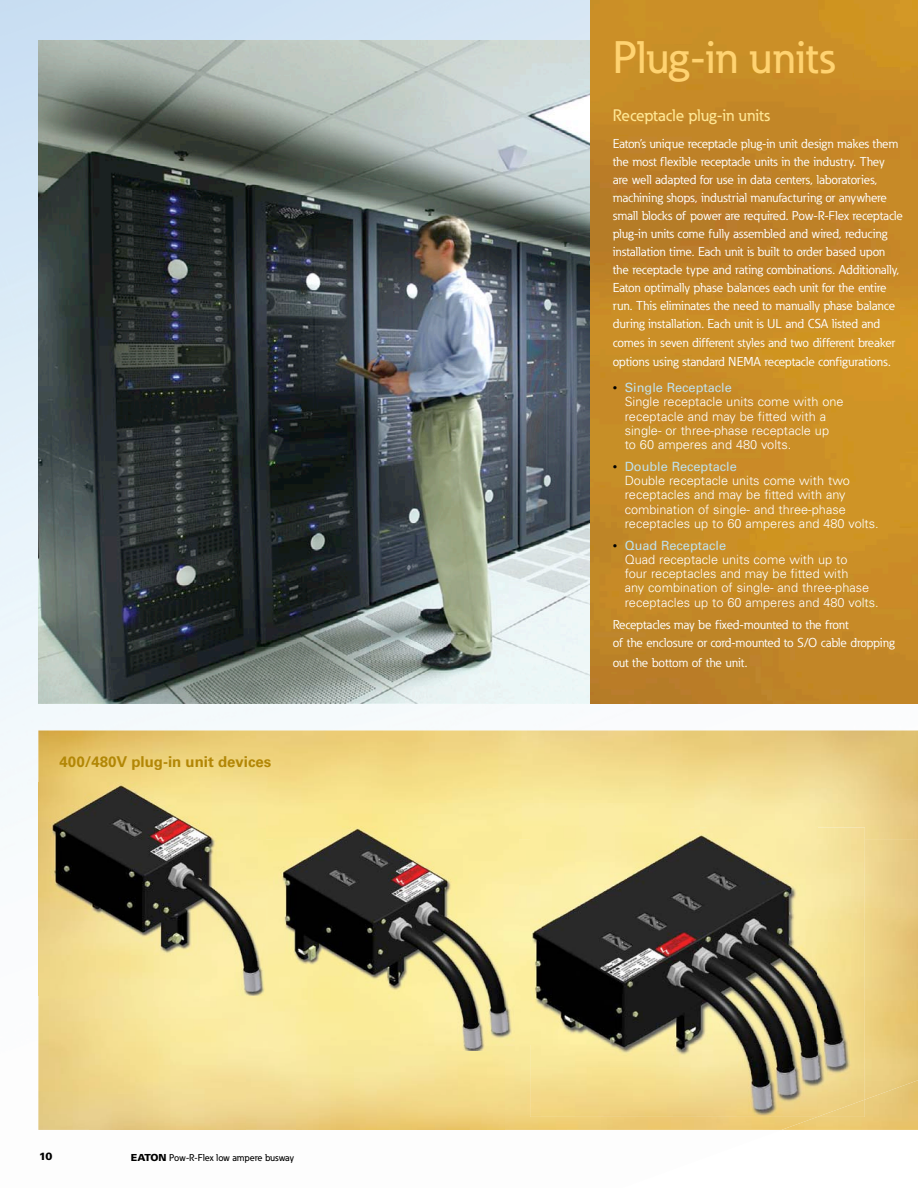
<style>
.page{position:relative;width:918px;height:1188px;background:#fff}
.page>*{position:absolute;margin:0;border:0;box-sizing:border-box;transform-origin:0 0}
.t1{font:500 45px "Eaton";color:#ffd371}
.t2{font:500 16.5px "Eaton";color:#ffe794}
.t3{font:700 15px "Univers LT Std";color:#b28706}
.t4{font:12.75px/18px "Eaton";color:#fff}
.t5{font:300 12.75px/14.2px "Univers LT Std";color:#fff}
.t6{font:12.75px/18px "Eaton";letter-spacing:-.02em;color:#fff}
.t7{font:900 10.5px "Univers LT Std";color:#000}
.t8{font:500 9.75px "Eaton";letter-spacing:-.01em;color:#000}
.s1{font-family:"Univers LT Std";font-weight:900}
.s2{font-size:9px;color:#000}
.s3{font-weight:400;color:#c0e1ec}
</style>
<div class="page">
<div style="left:0;top:105px;width:184px;height:625px;background:#d3e6f6"></div>
<div style="left:186px;top:0;width:169px;height:40px;background:#cfe3f4"></div>
<img style="left:0;top:260px;width:171px;height:470px">
<img style="left:0;top:415px;width:115px;height:315px">
<div style="left:0;top:569px;width:59px;height:161px;background:#eef7fc"></div>
<div style="left:184px;top:703px;width:139px;height:27px;background:#f4fafc"></div>
<img style="left:323px;top:703px;width:130px;height:1px">
<img style="left:38px;top:40px;width:552px;height:663px">
<img style="left:590px;top:0;width:328px;height:704px">
<img style="left:815px;top:1118px;width:103px;height:12px">
<img style="left:38px;top:730px;width:880px;height:73px">
<img style="left:38px;top:996px;width:52px;height:134px">
<img style="left:505px;top:839px;width:51px;height:291px">
<img style="left:815px;top:839px;width:103px;height:279px">
<img style="left:297px;top:1050px;width:208px;height:80px">
<div style="left:556px;top:1117px;width:259px;height:13px;background:#edca74"></div>
<img style="left:273px;top:827px;width:245px;height:223px">
<img style="left:38px;top:782px;width:228px;height:214px">
<img style="left:530px;top:827px;width:335px;height:290px">
<p class="t3" style="left:59px;top:753px;width:214px">400/480V plug-in unit devices</p>
<p class="t7" style="left:39px;top:1150px;width:15px">10</p>
<p class="t8" style="left:131px;top:1151px;width:165px"><span class="s1">EATON</span> Pow-R-Flex low ampere busway</p>
<h1 class="t1" style="left:613px;top:30px;width:224px">Plug-in units</h1>
<p class="t2" style="left:613px;top:106px;width:159px">Receptacle plug-in units</p>
<p class="t4" style="left:613px;top:135px;width:292px">Eaton’s unique receptacle plug-in unit design makes them the most flexible receptacle units in the industry. They are well adapted for use in data centers, laboratories, machining shops, industrial manufacturing or anywhere small blocks of power are required. Pow-R-Flex receptacle plug-in units come fully assembled and wired, reducing installation time. Each unit is built to order based upon the receptacle type and rating combinations. Additionally, Eaton optimally phase balances each unit for the entire run. This eliminates the need to manually phase balance during installation. Each unit is UL and CSA listed and comes in seven different styles and two different breaker</p>
<p class="t4" style="left:613px;top:353px;width:280px">options using standard NEMA receptacle configurations.</p>
<p class="t5" style="left:625px;top:381px;width:220px;text-indent:-12px"><span class="s2">•</span> <span class="s3">Single Receptacle<br></span>Single receptacle units come with one receptacle and may be fitted with a single- or three-phase receptacle up to 60 amperes and 480 volts.</p>
<p class="t5" style="left:625px;top:459px;width:256px;text-indent:-12px"><span class="s2">•</span> <span class="s3">Double Receptacle<br></span>Double receptacle units come with two receptacles and may be fitted with any combination of single- and three-phase receptacles up to 60 amperes and 480 volts.</p>
<p class="t5" style="left:625px;top:538px;width:256px;text-indent:-12px"><span class="s2">•</span> <span class="s3">Quad Receptacle<br></span>Quad receptacle units come with up to<br>four receptacles and may be fitted with<br>any combination of single- and three-phase receptacles up to 60 amperes and 480 volts.</p>
<p class="t6" style="left:613px;top:616px;width:283px">Receptacles may be fixed-mounted to the front<br>of the enclosure or cord-mounted to S/O cable dropping</p>
<p class="t4" style="left:613px;top:654px;width:136px">out the bottom of the unit.</p>
</div>
